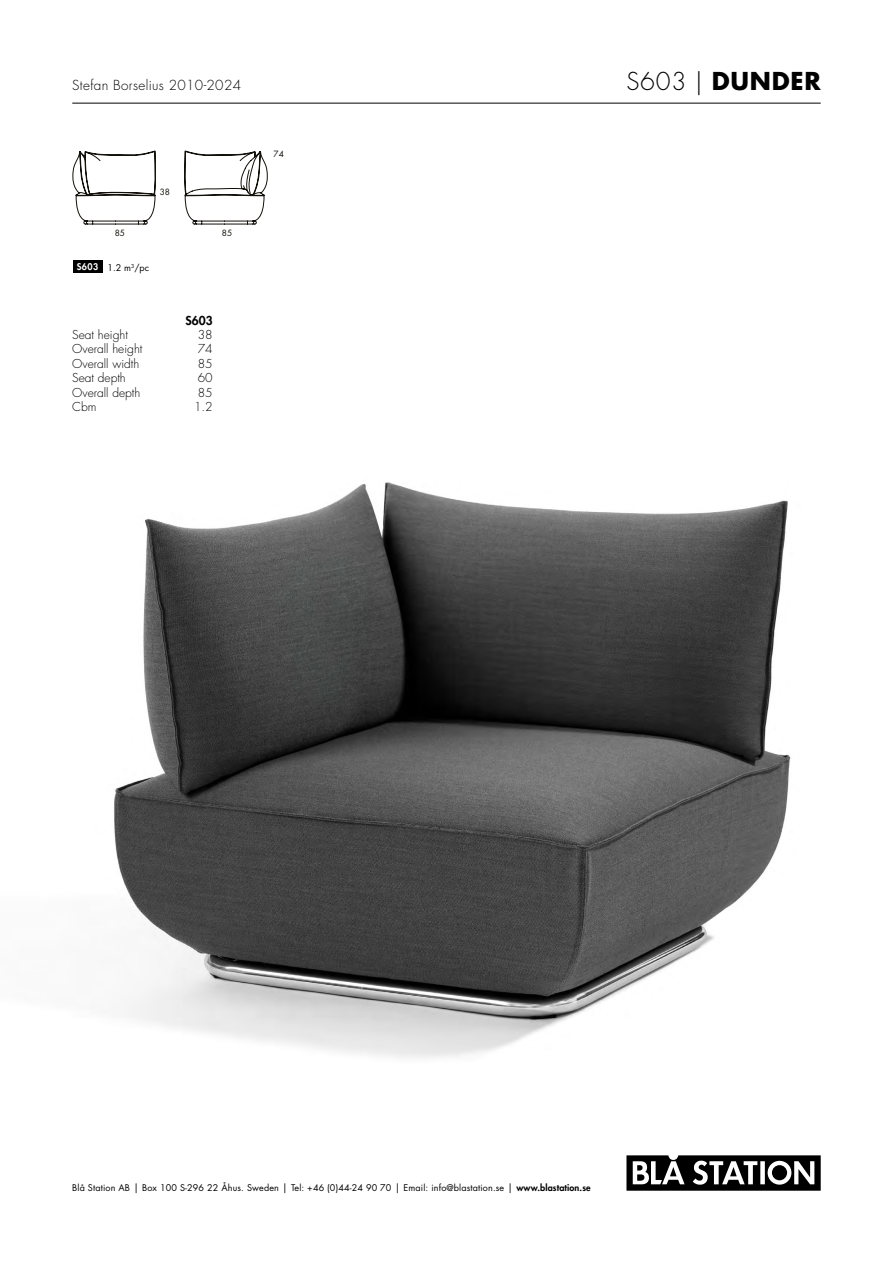
<style>
.page{position:relative;width:893px;height:1263px;background:#fff}
.page>*{position:absolute;margin:0;border:0;box-sizing:border-box;transform-origin:0 0}
.t1{font:700 24px "Futura Std";letter-spacing:.03em;color:#000}
.t2{font:300 13.5px "Futura Std";letter-spacing:.025em;color:#000}
.t3{font:300 12px "Futura Std";color:#000}
.t4{font:800 12px "Futura Std";color:#000}
.t5{font:9px "Futura Std";letter-spacing:.015em;color:#000}
.t6{font:800 9px "Futura Std";color:#fff}
.t7{font:8.4px "Futura Std";color:#13110c}
.s1{font-weight:300}
.s2{font-size:9.75px}
.s3{font-weight:800}
</style>
<div class="page">
<svg style="left:626px;top:1155px;width:195px;height:36px"></svg>
<hr style="left:72px;top:103px;width:749px;height:1px;background:#000">
<img style="left:114px;top:482px;width:677px;height:576px">
<svg style="left:73px;top:150px;width:195px;height:74px"></svg>
<div style="left:73px;top:260px;width:29px;height:13px;background:#000"></div>
<h2 class="t2" style="left:72px;top:77px;width:170px">Stefan Borselius 2010-2024</h2>
<h1 class="t1" style="left:626px;top:65px;width:196px"><span class="s1">S603 |</span> DUNDER</h1>
<p class="t7" style="left:160px;top:186px;width:12px">38</p>
<p class="t6" style="left:77px;top:261px;width:23px">S603</p>
<p class="t7" style="left:115px;top:228px;width:12px">85</p>
<p class="t7" style="left:222px;top:228px;width:12px">85</p>
<p class="t5" style="left:108px;top:261px;width:43px">1.2 m<sup>3</sup>/pc</p>
<h3 class="t4" style="left:185px;top:313px;width:29px">S603</h3>
<h3 class="t3" style="left:72px;top:327px;width:57px">Seat height</h3>
<h3 class="t3" style="left:198px;top:327px;width:16px">38</h3>
<h3 class="t3" style="left:72px;top:342px;width:72px">Overall height</h3>
<h3 class="t3" style="left:198px;top:342px;width:16px">74</h3>
<h3 class="t3" style="left:72px;top:356px;width:69px">Overall width</h3>
<h3 class="t3" style="left:198px;top:356px;width:16px">85</h3>
<h3 class="t3" style="left:72px;top:370px;width:55px">Seat depth</h3>
<h3 class="t3" style="left:198px;top:370px;width:16px">60</h3>
<h3 class="t3" style="left:72px;top:385px;width:70px">Overall depth</h3>
<h3 class="t3" style="left:198px;top:385px;width:16px">85</h3>
<h3 class="t3" style="left:72px;top:399px;width:26px">Cbm</h3>
<h3 class="t3" style="left:194px;top:399px;width:20px">1.2</h3>
<p class="t7" style="left:273px;top:149px;width:12px">74</p>
<p class="t5" style="left:72px;top:1181px;width:520px">Blå Station AB <span class="s2">|</span> Box 100 S-296 22 Åhus. Sweden <span class="s2">|</span> Tel: +46 (0)44-24 90 70 <span class="s2">|</span> Email: info@blastation.se <span class="s2">|</span> <span class="s3">www.blastation.se</span></p>
</div>
